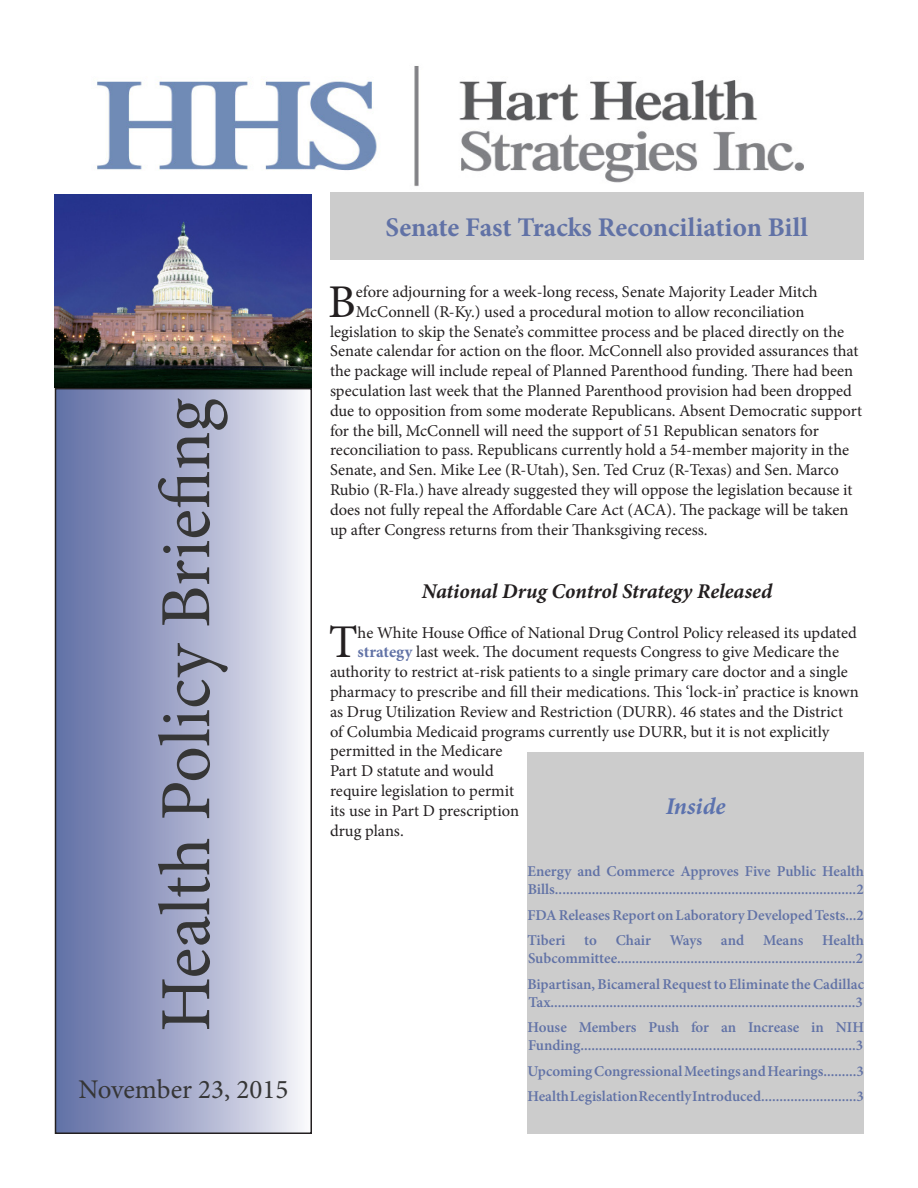
<style>
.page{position:relative;width:918px;height:1188px;background:#fff}
.page>*{position:absolute;margin:0;border:0;box-sizing:border-box;transform-origin:0 0}
.t1{font:72px "Minion Pro";color:#363636}
.Paragraph_Style_1{font:46.95px "Minion Pro";color:#231f20}
.t2{font:700 27px "Minion Pro";color:#6172a6}
.t3{font:27px "Minion Pro";color:#363636}
.t4{font:italic 700 24px "Minion Pro";letter-spacing:.005em;color:#5c72ae}
.t5{font:italic 700 21px "Minion Pro";color:#231f20}
.Paragraph_Style_1-2{font:16.5px "Minion Pro";color:#231f20}
.t6{font:600 15px/18px "Minion Pro";color:#6172a6}
.s1{font-weight:700;color:#6172a6}
</style>
<div class="page">
<div style="left:56px;top:389px;width:255px;height:744px;background:linear-gradient(to right,#5c6aa3,#f4f3f8)"></div>
<div style="left:55px;top:388px;width:257px;height:746px;border:2px solid #231f20"></div>
<div style="left:527px;top:753px;width:337px;height:381px;background:#ccc"></div>
<img style="left:97px;top:66px;width:707px;height:121px">
<div style="left:330px;top:192px;width:534px;height:67px;background:#ccc"></div>
<img style="left:54px;top:194px;width:258px;height:194px">
<p class="t1" style="left:138px;top:1032px;width:635px;rotate:-90deg">Health Policy Briefing</p>
<p class="t3" style="left:78px;top:1071px;width:211px">November 23, 2015</p>
<p class="t2" style="left:386px;top:208px;width:424px">Senate Fast Tracks Reconciliation Bill</p>
<p class="Paragraph_Style_1" style="left:328px;top:270px;width:29px">B</p>
<p class="Paragraph_Style_1-2" style="left:356px;top:281px;width:463px">efore adjourning for a week-long recess, Senate Majority Leader Mitch</p>
<p class="Paragraph_Style_1-2" style="left:356px;top:300px;width:450px">McConnell (R-Ky.) used a procedural motion to allow reconciliation</p>
<p class="Paragraph_Style_1-2" style="left:330px;top:320px;width:516px">legislation to skip the Senate’s committee process and be placed directly on the</p>
<p class="Paragraph_Style_1-2" style="left:330px;top:340px;width:530px">Senate calendar for action on the floor. McConnell also provided assurances that</p>
<p class="Paragraph_Style_1-2" style="left:330px;top:360px;width:525px">the package will include repeal of Planned Parenthood funding. There had been</p>
<p class="Paragraph_Style_1-2" style="left:330px;top:380px;width:524px">speculation last week that the Planned Parenthood provision had been dropped</p>
<p class="Paragraph_Style_1-2" style="left:330px;top:399px;width:534px">due to opposition from some moderate Republicans. Absent Democratic support</p>
<p class="Paragraph_Style_1-2" style="left:330px;top:419px;width:490px">for the bill, McConnell will need the support of 51 Republican senators for</p>
<p class="Paragraph_Style_1-2" style="left:330px;top:439px;width:521px">reconciliation to pass. Republicans currently hold a 54-member majority in the</p>
<p class="Paragraph_Style_1-2" style="left:330px;top:459px;width:510px">Senate, and Sen. Mike Lee (R-Utah), Sen. Ted Cruz (R-Texas) and Sen. Marco</p>
<p class="Paragraph_Style_1-2" style="left:330px;top:479px;width:524px">Rubio (R-Fla.) have already suggested they will oppose the legislation because it</p>
<p class="Paragraph_Style_1-2" style="left:330px;top:498px;width:520px">does not fully repeal the Affordable Care Act (ACA). The package will be taken</p>
<p class="Paragraph_Style_1-2" style="left:330px;top:518px;width:379px">up after Congress returns from their Thanksgiving recess.</p>
<p class="t5" style="left:422px;top:576px;width:352px">National Drug Control Strategy Released</p>
<p class="Paragraph_Style_1" style="left:329px;top:611px;width:30px">T</p>
<p class="Paragraph_Style_1-2" style="left:358px;top:621px;width:501px">he White House Office of National Drug Control Policy released its updated</p>
<p class="Paragraph_Style_1-2" style="left:358px;top:641px;width:483px"><span class="s1">strategy</span> last week. The document requests Congress to give Medicare the</p>
<p class="Paragraph_Style_1-2" style="left:330px;top:661px;width:520px">authority to restrict at-risk patients to a single primary care doctor and a single</p>
<p class="Paragraph_Style_1-2" style="left:330px;top:681px;width:530px">pharmacy to prescribe and fill their medications. This ‘lock-in’ practice is known</p>
<p class="Paragraph_Style_1-2" style="left:330px;top:700px;width:515px">as Drug Utilization Review and Restriction (DURR). 46 states and the District</p>
<p class="Paragraph_Style_1-2" style="left:330px;top:720px;width:501px">of Columbia Medicaid programs currently use DURR, but it is not explicitly</p>
<p class="Paragraph_Style_1-2" style="left:330px;top:740px;width:174px">permitted in the Medicare</p>
<p class="Paragraph_Style_1-2" style="left:330px;top:760px;width:165px">Part D statute and would</p>
<p class="Paragraph_Style_1-2" style="left:330px;top:780px;width:186px">require legislation to permit</p>
<p class="Paragraph_Style_1-2" style="left:330px;top:799px;width:191px">its use in Part D prescription</p>
<p class="Paragraph_Style_1-2" style="left:330px;top:819px;width:75px">drug plans.</p>
<p class="t4" style="left:666px;top:789px;width:61px">Inside</p>
<p class="t6" style="left:527px;top:862px;width:338px">Energy and Commerce Approves Five Public Health<br>Bills..................................................................................2</p>
<p class="t6" style="left:527px;top:906px;width:338px">FDA Releases Report on Laboratory Developed Tests...2</p>
<p class="t6" style="left:527px;top:931px;width:40px">Tiberi</p>
<p class="t6" style="left:584px;top:931px;width:14px">to</p>
<p class="t6" style="left:616px;top:931px;width:37px">Chair</p>
<p class="t6" style="left:670px;top:931px;width:34px">Ways</p>
<p class="t6" style="left:721px;top:931px;width:25px">and</p>
<p class="t6" style="left:763px;top:931px;width:42px">Means</p>
<p class="t6" style="left:528px;top:931px;width:337px;text-align:right">Health<br>Subcommittee.................................................................2</p>
<p class="t6" style="left:527px;top:975px;width:338px">Bipartisan, Bicameral Request to Eliminate the Cadillac<br>Tax...................................................................................3</p>
<p class="t6" style="left:527px;top:1018px;width:338px">House Members Push for an Increase in NIH<br>Funding...........................................................................3</p>
<p class="t6" style="left:527px;top:1062px;width:338px">Upcoming Congressional Meetings and Hearings.........3</p>
<p class="t6" style="left:527px;top:1087px;width:338px">Health Legislation Recently Introduced..........................3</p>
</div>
